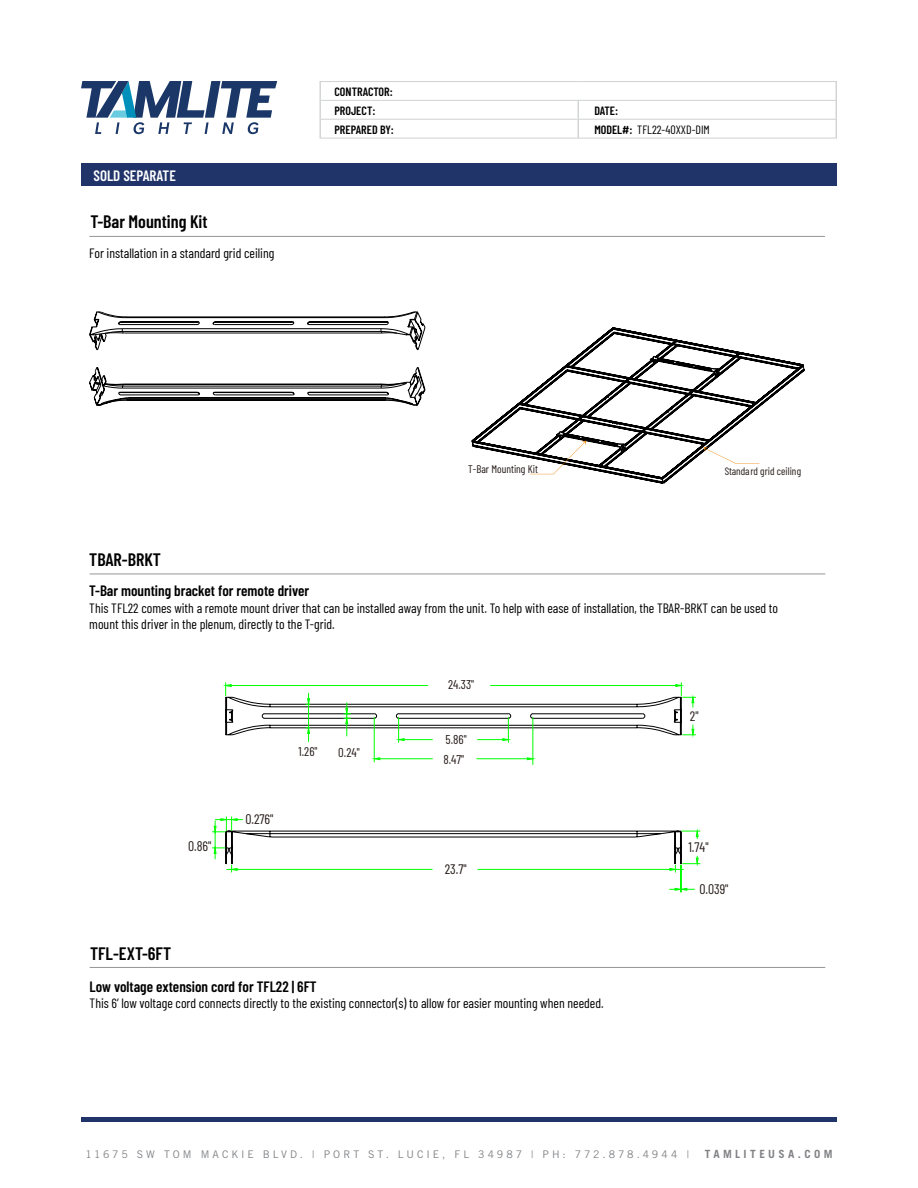
<style>
.page{position:relative;width:918px;height:1188px;background:#fff}
.page>*{position:absolute;margin:0;border:0;box-sizing:border-box;transform-origin:0 0}
.t1{font:600 18px "Barlow Condensed";color:#000}
.t2{font:600 15px "Barlow Condensed";color:#000}
.t3{font:600 15px "Barlow Condensed";color:#fff}
.t4{font:13.8px "Barlow Condensed";color:#241a17}
.t5{font:13.5px/16.2px "Barlow Condensed";color:#000}
.t6{font:12.75px/20.2px "Barlow Condensed";color:#241a17}
.t7{font:600 12px/18.6px "Barlow Condensed";color:#000}
.t8{font:12px "Barlow Condensed";color:#000}
.t9{font:700 11.25px "Trade Gothic LT Std";letter-spacing:.3em;color:#808285}
.t10{font:11.1px "Barlow Condensed";color:#241a17}
.t11{font:10.65px "Barlow Condensed";color:#241a17}
.t12{font:10.5px "Trade Gothic LT Std";letter-spacing:.28em;color:#808285}
.s1{font-weight:600}
</style>
<div class="page">
<svg style="left:319px;top:81px;width:518px;height:58px"></svg>
<hr style="left:81px;top:1117px;width:756px;height:4px;background:#21346a">
<div style="left:81px;top:163px;width:756px;height:23px;background:#21346a"></div>
<svg style="left:81px;top:81px;width:196px;height:53px"></svg>
<svg style="left:225px;top:696px;width:457px;height:168px"></svg>
<hr style="left:478px;top:869px;width:205px;height:1px;background:#0f0">
<hr style="left:227px;top:869px;width:205px;height:1px;background:#0f0">
<svg style="left:227px;top:865px;width:11px;height:7px"></svg>
<svg style="left:683px;top:725px;width:13px;height:13px"></svg>
<svg style="left:682px;top:828px;width:18px;height:11px"></svg>
<svg style="left:669px;top:856px;width:31px;height:36px"></svg>
<hr style="left:231px;top:685px;width:197px;height:1px;background:#0f0">
<hr style="left:490px;top:685px;width:186px;height:1px;background:#0f0">
<svg style="left:223px;top:683px;width:9px;height:13px"></svg>
<svg style="left:675px;top:683px;width:21px;height:24px"></svg>
<svg style="left:212px;top:817px;width:31px;height:42px"></svg>
<svg style="left:344px;top:703px;width:7px;height:33px"></svg>
<svg style="left:394px;top:717px;width:38px;height:25px"></svg>
<svg style="left:477px;top:717px;width:36px;height:25px"></svg>
<hr style="left:374px;top:717px;width:1px;height:45px;background:#0f0">
<hr style="left:532px;top:717px;width:1px;height:48px;background:#0f0">
<hr style="left:380px;top:758px;width:52px;height:1px;background:#0f0">
<hr style="left:477px;top:758px;width:56px;height:1px;background:#0f0">
<svg style="left:369px;top:757px;width:12px;height:4px"></svg>
<svg style="left:526px;top:757px;width:12px;height:4px"></svg>
<svg style="left:306px;top:693px;width:4px;height:49px"></svg>
<svg style="left:89px;top:311px;width:337px;height:95px"></svg>
<svg style="left:472px;top:328px;width:333px;height:155px"></svg>
<hr style="left:90px;top:574px;width:735px;height:1px;background:#939598">
<hr style="left:89px;top:236px;width:736px;height:1px;background:#939598">
<hr style="left:90px;top:967px;width:735px;height:1px;background:#939598">
<p class="t3" style="left:94px;top:165px;width:84px">SOLD SEPARATE</p>
<h1 class="t1" style="left:90px;top:209px;width:119px">T-Bar Mounting Kit</h1>
<p class="t5" style="left:89px;top:244px;width:187px">For installation in a standard grid ceiling</p>
<p class="t7" style="left:334px;top:82px;width:60px">CONTRACTOR:<br>PROJECT:</p>
<p class="t7" style="left:334px;top:119px;width:61px">PREPARED BY:</p>
<p class="t7" style="left:594px;top:100px;width:25px">DATE:</p>
<p class="t8" style="left:594px;top:121px;width:117px"><span class="s1">MODEL#:</span> TFL22-40XXD-DIM</p>
<h1 class="t1" style="left:89px;top:547px;width:73px">TBAR-BRKT</h1>
<p class="t10" style="left:468px;top:461px;width:71px">T-Bar Mounting Kit</p>
<p class="t11" style="left:725px;top:463px;width:78px">Standard grid ceiling</p>
<p class="t2" style="left:89px;top:580px;width:221px">T-Bar mounting bracket for remote driver</p>
<p class="t5" style="left:89px;top:599px;width:690px">This TFL22 comes with a remote mount driver that can be installed away from the unit. To help with ease of installation, the TBAR-BRKT can be used to mount this driver in the plenum, directly to the T-grid.</p>
<p class="t4" style="left:188px;top:836px;width:25px">0.86"</p>
<p class="t4" style="left:245px;top:809px;width:30px">0.276"</p>
<p class="t6" style="left:299px;top:741px;width:20px">1.26"</p>
<p class="t6" style="left:338px;top:741px;width:23px">0.24"</p>
<h1 class="t1" style="left:90px;top:941px;width:83px">TFL-EXT-6FT</h1>
<p class="t6" style="left:448px;top:674px;width:28px">24.33"</p>
<p class="t6" style="left:443px;top:729px;width:25px">5.86"<br>8.47"</p>
<p class="t4" style="left:445px;top:859px;width:24px">23.7"</p>
<p class="t2" style="left:90px;top:976px;width:229px">Low voltage extension cord for TFL22 | 6FT</p>
<p class="t5" style="left:90px;top:994px;width:515px">This 6’ low voltage cord connects directly to the existing connector(s) to allow for easier mounting when needed.</p>
<p class="t4" style="left:690px;top:706px;width:10px">2"</p>
<p class="t4" style="left:688px;top:838px;width:22px">1.74"</p>
<p class="t4" style="left:699px;top:879px;width:31px">0.039"</p>
<p class="t12" style="left:86px;top:1148px;width:605px">11675 SW TOM MACKIE BLVD. | PORT ST. LUCIE, FL 34987 | PH: 772.878.4944 |</p>
<p class="t9" style="left:705px;top:1147px;width:129px">TAMLITEUSA.COM</p>
</div>
